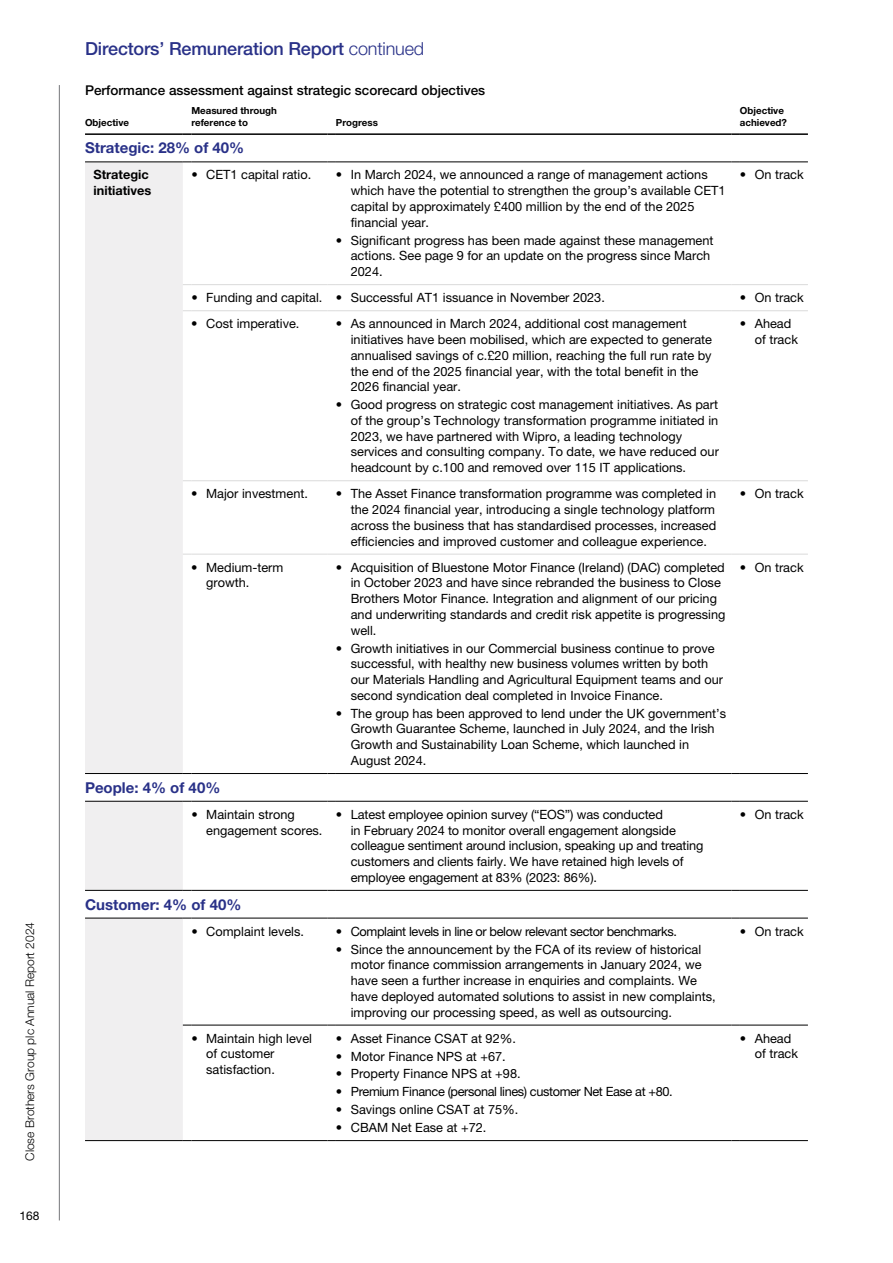
<style>
.page{position:relative;width:893px;height:1263px;background:#fff}
.page>*{position:absolute;margin:0;border:0;box-sizing:border-box;transform-origin:0 0}
.t1{font:500 18px "Helvetica Neue LT Std";letter-spacing:-.01em;color:#293188}
.t2{font:700 15px "Helvetica Neue LT Std";color:#293188}
.t3{font:500 13.5px "Helvetica Neue LT Std";color:#000}
.t4{font:12.75px/15.8px "Helvetica Neue LT Std";color:#000}
.t5{font:12.75px "Helvetica Neue LT Std";letter-spacing:-.03em;color:#000}
.t6{font:700 12.75px/15.8px "Helvetica Neue LT Std";color:#000}
.t7{font:300 12px "Helvetica Neue LT Std";color:#000}
.t8{font:12px "Helvetica Neue LT Std";color:#000}
.t9{font:700 9.75px/11.2px "Helvetica Neue LT Std";color:#000}
.s1{font-weight:300}
</style>
<div class="page">
<div style="left:85px;top:163px;width:98px;height:977px;background:#f0eff0"></div>
<hr style="left:85px;top:133px;width:98px;height:2px;background:#000">
<svg style="left:183px;top:133px;width:8px;height:2px"></svg>
<hr style="left:191px;top:133px;width:136px;height:2px;background:#000">
<svg style="left:327px;top:133px;width:9px;height:2px"></svg>
<hr style="left:336px;top:133px;width:395px;height:2px;background:#000">
<svg style="left:731px;top:133px;width:9px;height:2px"></svg>
<hr style="left:740px;top:133px;width:68px;height:2px;background:#000">
<hr style="left:191px;top:162px;width:136px;height:1px;background:#000">
<hr style="left:336px;top:162px;width:395px;height:1px;background:#000">
<hr style="left:740px;top:162px;width:68px;height:1px;background:#000">
<hr style="left:85px;top:162px;width:98px;height:1px;background:#000">
<hr style="left:191px;top:773px;width:136px;height:1px;background:#000">
<hr style="left:336px;top:773px;width:395px;height:1px;background:#000">
<hr style="left:740px;top:773px;width:68px;height:1px;background:#000">
<hr style="left:191px;top:801px;width:136px;height:1px;background:#000">
<hr style="left:336px;top:801px;width:395px;height:1px;background:#000">
<hr style="left:740px;top:801px;width:68px;height:1px;background:#000">
<hr style="left:191px;top:284px;width:136px;height:1px;background:#dadada">
<hr style="left:336px;top:284px;width:395px;height:1px;background:#dadada">
<hr style="left:740px;top:284px;width:68px;height:1px;background:#dadada">
<hr style="left:191px;top:310px;width:136px;height:1px;background:#dadada">
<hr style="left:336px;top:310px;width:395px;height:1px;background:#dadada">
<hr style="left:740px;top:310px;width:68px;height:1px;background:#dadada">
<hr style="left:191px;top:480px;width:136px;height:1px;background:#dadada">
<hr style="left:336px;top:480px;width:395px;height:1px;background:#dadada">
<hr style="left:740px;top:480px;width:68px;height:1px;background:#dadada">
<hr style="left:191px;top:554px;width:136px;height:1px;background:#dadada">
<hr style="left:336px;top:554px;width:395px;height:1px;background:#dadada">
<hr style="left:740px;top:554px;width:68px;height:1px;background:#dadada">
<hr style="left:85px;top:773px;width:98px;height:1px;background:#000">
<hr style="left:85px;top:801px;width:98px;height:1px;background:#000">
<hr style="left:191px;top:890px;width:136px;height:1px;background:#000">
<hr style="left:336px;top:890px;width:395px;height:1px;background:#000">
<hr style="left:740px;top:890px;width:68px;height:1px;background:#000">
<hr style="left:191px;top:918px;width:136px;height:1px;background:#000">
<hr style="left:336px;top:918px;width:395px;height:1px;background:#000">
<hr style="left:740px;top:918px;width:68px;height:1px;background:#000">
<hr style="left:85px;top:890px;width:98px;height:1px;background:#000">
<hr style="left:85px;top:918px;width:98px;height:1px;background:#000">
<hr style="left:191px;top:1025px;width:136px;height:1px;background:#000">
<hr style="left:336px;top:1025px;width:395px;height:1px;background:#000">
<hr style="left:740px;top:1025px;width:68px;height:1px;background:#000">
<hr style="left:191px;top:1140px;width:136px;height:1px;background:#000">
<hr style="left:336px;top:1140px;width:395px;height:1px;background:#000">
<hr style="left:740px;top:1140px;width:68px;height:1px;background:#000">
<hr style="left:85px;top:1140px;width:98px;height:1px;background:#000">
<hr style="left:59px;top:85px;width:1px;height:1135px;background:#76777a">
<p class="t7" style="left:23px;top:1161px;width:240px;rotate:-90deg">Close Brothers Group plc Annual Report 2024</p>
<p class="t8" style="left:19px;top:1209px;width:22px">168</p>
<h1 class="t1" style="left:85px;top:38px;width:341px">Directors’ Remuneration Report <span class="s1">continued</span></h1>
<p class="t3" style="left:85px;top:82px;width:402px">Performance assessment against strategic scorecard objectives</p>
<p class="t9" style="left:85px;top:116px;width:46px">Objective</p>
<p class="t9" style="left:191px;top:105px;width:87px">Measured through reference to</p>
<p class="t9" style="left:336px;top:116px;width:44px">Progress</p>
<p class="t9" style="left:740px;top:105px;width:49px">Objective achieved?</p>
<p class="t2" style="left:85px;top:139px;width:161px">Strategic: 28% of 40%</p>
<p class="t6" style="left:94px;top:167px;width:59px">Strategic initiatives</p>
<p class="t4" style="left:191px;top:167px;width:121px"><span class="s1">•</span> CET1 capital ratio.</p>
<p class="t4" style="left:351px;top:167px;width:376px;text-indent:-15px"><span class="s1">•</span> In March 2024, we announced a range of management actions which have the potential to strengthen the group’s available CET1 capital by approximately £400 million by the end of the 2025 financial year.</p>
<p class="t4" style="left:351px;top:232px;width:364px;text-indent:-15px"><span class="s1">•</span> Significant progress has been made against these management actions. See page 9 for an update on the progress since March<br>2024.</p>
<p class="t4" style="left:740px;top:167px;width:65px"><span class="s1">•</span> On track</p>
<p class="t4" style="left:191px;top:290px;width:415px"><span class="s1">•</span> Funding and capital. <span class="s1">•</span> Successful AT1 issuance in November 2023.</p>
<p class="t4" style="left:740px;top:290px;width:65px"><span class="s1">•</span> On track</p>
<p class="t4" style="left:191px;top:316px;width:110px"><span class="s1">•</span> Cost imperative.</p>
<p class="t4" style="left:351px;top:316px;width:363px;text-indent:-15px"><span class="s1">•</span> As announced in March 2024, additional cost management initiatives have been mobilised, which are expected to generate annualised savings of c.£20 million, reaching the full run rate by the end of the 2025 financial year, with the total benefit in the 2026 financial year.</p>
<p class="t4" style="left:351px;top:397px;width:370px;text-indent:-15px"><span class="s1">•</span> Good progress on strategic cost management initiatives. As part of the group’s Technology transformation programme initiated in 2023, we have partnered with Wipro, a leading technology services and consulting company. To date, we have reduced our headcount by c.100 and removed over 115 IT applications.</p>
<p class="t4" style="left:755px;top:316px;width:45px;text-indent:-15px"><span class="s1">•</span> Ahead of track</p>
<p class="t4" style="left:191px;top:486px;width:118px"><span class="s1">•</span> Major investment.</p>
<p class="t4" style="left:351px;top:486px;width:367px;text-align:justify;text-indent:-15px"><span class="s1">•</span> The Asset Finance transformation programme was completed in the 2024 financial year, introducing a single technology platform across the business that has standardised processes, increased efficiencies and improved customer and colleague experience.</p>
<p class="t4" style="left:740px;top:486px;width:65px"><span class="s1">•</span> On track</p>
<p class="t4" style="left:206px;top:559px;width:79px;text-indent:-15px"><span class="s1">•</span> Medium-term growth.</p>
<p class="t4" style="left:351px;top:559px;width:376px;text-indent:-15px"><span class="s1">•</span> Acquisition of Bluestone Motor Finance (Ireland) (DAC) completed in October 2023 and have since rebranded the business to Close Brothers Motor Finance. Integration and alignment of our pricing and underwriting standards and credit risk appetite is progressing well.</p>
<p class="t4" style="left:351px;top:640px;width:374px;text-indent:-15px"><span class="s1">•</span> Growth initiatives in our Commercial business continue to prove successful, with healthy new business volumes written by both our Materials Handling and Agricultural Equipment teams and our second syndication deal completed in Invoice Finance.</p>
<p class="t4" style="left:351px;top:705px;width:377px;text-indent:-15px"><span class="s1">•</span> The group has been approved to lend under the UK government’s Growth Guarantee Scheme, launched in July 2024, and the Irish Growth and Sustainability Loan Scheme, which launched in August 2024.</p>
<p class="t4" style="left:740px;top:559px;width:65px"><span class="s1">•</span> On track</p>
<p class="t2" style="left:85px;top:778px;width:137px">People: 4% of 40%</p>
<p class="t4" style="left:206px;top:806px;width:118px;text-indent:-15px"><span class="s1">•</span> Maintain strong engagement scores.</p>
<p class="t4" style="left:351px;top:806px;width:354px;text-indent:-15px"><span class="s1">•</span> Latest employee opinion survey (“EOS”) was conducted<br>in February 2024 to monitor overall engagement alongside colleague sentiment around inclusion, speaking up and treating customers and clients fairly. We have retained high levels of employee engagement at 83% (2023: 86%).</p>
<p class="t4" style="left:740px;top:806px;width:65px"><span class="s1">•</span> On track</p>
<p class="t2" style="left:85px;top:895px;width:158px">Customer: 4% of 40%</p>
<p class="t4" style="left:191px;top:923px;width:114px"><span class="s1">•</span> Complaint levels.</p>
<p class="t5" style="left:336px;top:923px;width:342px"><span class="s1">•</span> Complaint levels in line or below relevant sector benchmarks.</p>
<p class="t4" style="left:351px;top:941px;width:366px;text-indent:-15px"><span class="s1">•</span> Since the announcement by the FCA of its review of historical motor finance commission arrangements in January 2024, we have seen a further increase in enquiries and complaints. We have deployed automated solutions to assist in new complaints, improving our processing speed, as well as outsourcing.</p>
<p class="t4" style="left:740px;top:923px;width:65px"><span class="s1">•</span> On track</p>
<p class="t4" style="left:206px;top:1030px;width:107px;text-indent:-15px"><span class="s1">•</span> Maintain high level of customer satisfaction.</p>
<p class="t4" style="left:336px;top:1030px;width:182px"><span class="s1">•</span> Asset Finance CSAT at 92%.</p>
<p class="t4" style="left:336px;top:1048px;width:171px"><span class="s1">•</span> Motor Finance NPS at +67.</p>
<p class="t4" style="left:336px;top:1066px;width:186px"><span class="s1">•</span> Property Finance NPS at +98.</p>
<p class="t5" style="left:336px;top:1084px;width:338px"><span class="s1">•</span> Premium Finance (personal lines) customer Net Ease at +80.</p>
<p class="t4" style="left:336px;top:1101px;width:184px"><span class="s1">•</span> Savings online CSAT at 75%.</p>
<p class="t4" style="left:336px;top:1119px;width:152px"><span class="s1">•</span> CBAM Net Ease at +72.</p>
<p class="t4" style="left:755px;top:1030px;width:45px;text-indent:-15px"><span class="s1">•</span> Ahead of track</p>
</div>
